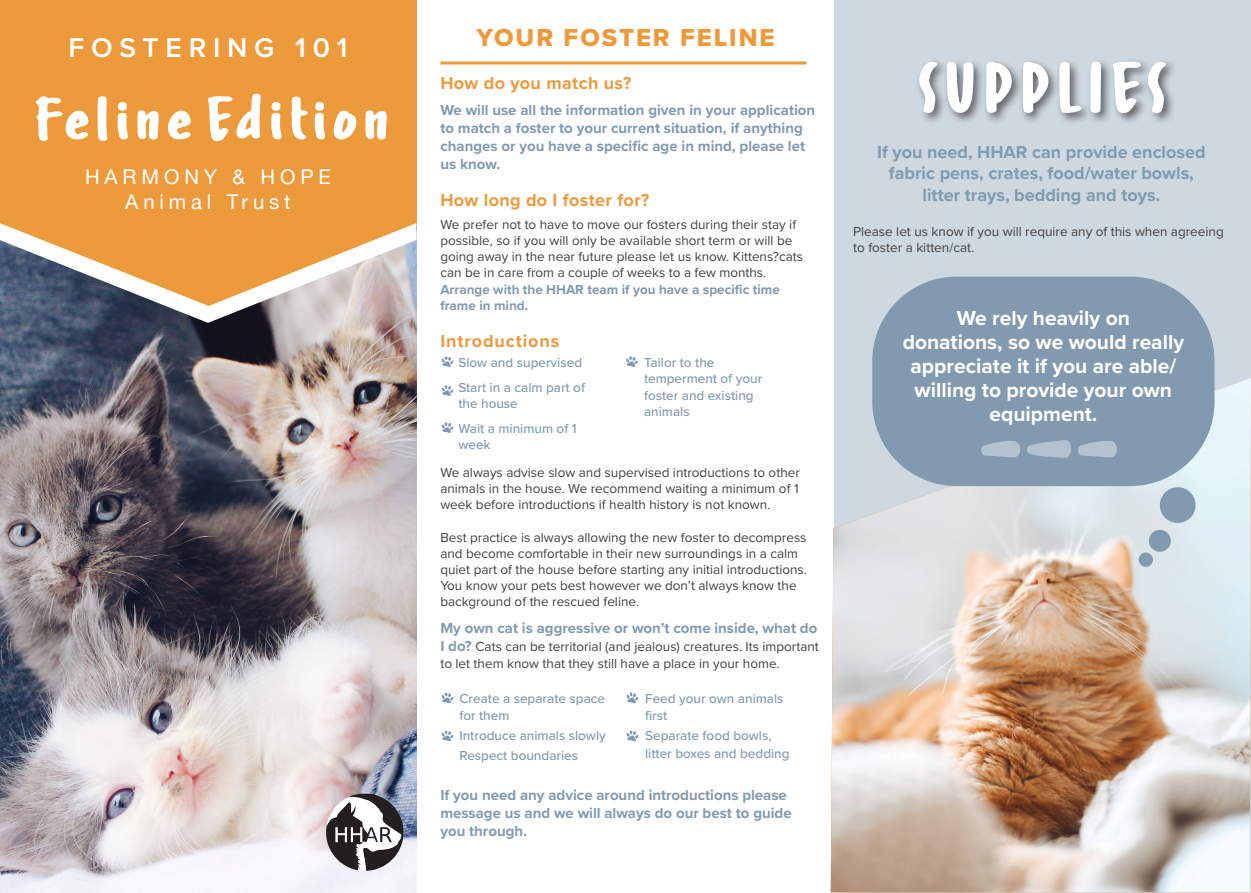
<style>
.page{position:relative;width:1251px;height:893px;background:#fff}
.page>*{position:absolute;margin:0;border:0;box-sizing:border-box;transform-origin:0 0}
.t1{font:71.1px "Ghoust Solid";letter-spacing:.155em;color:#fff}
.t2{font:62.25px "Ghoust Solid";letter-spacing:.145em;color:#fff}
.t3{font:600 28.2px "Proxima Nova";letter-spacing:.24em;color:#fff}
.White_heading{font:25.5px "Proxima Nova Extrabld";letter-spacing:.075em;color:#ed9a3d}
.Supporting_informati{font:700 21px/24px "Proxima Nova";color:#fff;text-align:center}
.t4{font:20.25px "Helvetica Neue";letter-spacing:.24em;color:#fff}
.Supporting_informati-2{font:700 18px/21.6px "Proxima Nova";color:#829aaf;text-align:center}
.Heading{font:700 18px "Proxima Nova";letter-spacing:.02em;color:#ed9a3d}
.Heading-2{font:700 18px "Proxima Nova";letter-spacing:.05em;color:#ed9a3d}
.Supporting_informati-3{font:700 15px/18px "Proxima Nova";color:#829aaf}
.Body_grey{font:13.5px/16.2px "Proxima Nova";color:#414142}
.Supporting_informati-4{font:500 13.5px/16.2px "Proxima Nova";color:#829aaf}
.lIst{font:500 13.5px/16.2px "Proxima Nova";color:#829aaf}
.Supporting_informati-5{font:13.5px/16.2px "Proxima Nova";color:#414142}
.s1{font-weight:700;color:#829aaf}
.s2{font-weight:700;font-size:15px;color:#829aaf}
</style>
<div class="page">
<div style="left:833px;top:0;width:417px;height:893px;background:#ced8e0"></div>
<img style="left:830px;top:378px;width:420px;height:514px">
<div style="left:0;top:0;width:416px;height:356px;background:#ed9a3d"></div>
<img style="left:0;top:231px;width:417px;height:662px">
<svg style="left:326px;top:793px;width:77px;height:78px"></svg>
<svg style="left:0;top:223px;width:416px;height:100px"></svg>
<svg style="left:441px;top:356px;width:12px;height:11px"></svg>
<svg style="left:441px;top:693px;width:12px;height:10px"></svg>
<svg style="left:626px;top:693px;width:12px;height:10px"></svg>
<svg style="left:626px;top:356px;width:11px;height:11px"></svg>
<svg style="left:441px;top:385px;width:12px;height:11px"></svg>
<svg style="left:441px;top:730px;width:12px;height:11px"></svg>
<svg style="left:626px;top:730px;width:12px;height:11px"></svg>
<svg style="left:441px;top:422px;width:12px;height:11px"></svg>
<div style="left:915px;top:58px;width:262px;height:67px;background:#231f20;opacity:.65"></div>
<div style="left:872px;top:277px;width:342px;height:209px;background:#829aaf;border-radius:84px"></div>
<svg style="left:981px;top:440px;width:136px;height:18px"></svg>
<hr style="left:440px;top:62px;width:366px;height:3px;background:#ed9a3d">
<div style="left:1159px;top:487px;width:36px;height:36px;background:#829aaf;border-radius:50%"></div>
<div style="left:1148px;top:530px;width:22px;height:22px;background:#829aaf;border-radius:50%"></div>
<div style="left:1138px;top:552px;width:14px;height:15px;background:#829aaf;border-radius:50%"></div>
<p class="t3" style="left:68px;top:26px;width:280px">FOSTERING 101</p>
<p class="t2" style="left:36px;top:81px;width:352px">Feline Edition</p>
<p class="t4" style="left:85px;top:163px;width:247px">HARMONY &amp; HOPE</p>
<p class="t4" style="left:125px;top:187px;width:167px">Animal Trust</p>
<p class="White_heading" style="left:476px;top:19px;width:299px">YOUR FOSTER FELINE</p>
<p class="Heading" style="left:440px;top:70px;width:192px">How do you match us?</p>
<p class="Supporting_informati-3" style="left:440px;top:101px;width:376px">We will use all the information given in your application to match a foster to your current situation, if anything changes or you have a specific age in mind, please let us know.</p>
<p class="Heading" style="left:440px;top:187px;width:210px">How long do I foster for?</p>
<p class="Body_grey" style="left:440px;top:215px;width:364px">We prefer not to have to move our fosters during their stay if possible, so if you will only be available short term or will be going away in the near future please let us know. Kittens?cats can be in care from a couple of weeks to a few months.<br><span class="s1">Arrange with the HHAR team if you have a specific time frame in mind.</span></p>
<p class="Heading-2" style="left:440px;top:328px;width:120px">Introductions</p>
<p class="lIst" style="left:458px;top:354px;width:125px">Slow and supervised</p>
<p class="lIst" style="left:458px;top:379px;width:128px">Start in a calm part of the house</p>
<p class="lIst" style="left:458px;top:420px;width:120px">Wait a minimum of 1 week</p>
<p class="lIst" style="left:644px;top:354px;width:120px">Tailor to the temperment of your foster and existing animals</p>
<p class="Body_grey" style="left:440px;top:464px;width:361px;text-align:justify">We always advise slow and supervised introductions to other animals in the house. We recommend waiting a minimum of 1 week before introductions if health history is not known.</p>
<p class="Body_grey" style="left:440px;top:528px;width:368px">Best practice is always allowing the new foster to decompress and become comfortable in their new surroundings in a calm quiet part of the house before starting any initial introductions.<br>You know your pets best however we don’t always know the background of the rescued feline.</p>
<p class="Supporting_informati-3" style="left:440px;top:619px;width:378px">My own cat is aggressive or won’t come inside, what do</p>
<p class="Supporting_informati-5" style="left:440px;top:638px;width:380px"><span class="s2">I do?</span> Cats can be territorial (and jealous) creatures. Its important to let them know that they still have a place in your home.</p>
<p class="Supporting_informati-4" style="left:459px;top:690px;width:147px">Create a separate space for them</p>
<p class="Supporting_informati-4" style="left:459px;top:727px;width:148px">Introduce animals slowly</p>
<p class="Supporting_informati-4" style="left:459px;top:747px;width:120px">Respect boundaries</p>
<p class="Supporting_informati-4" style="left:645px;top:690px;width:140px">Feed your own animals first</p>
<p class="Supporting_informati-4" style="left:645px;top:726px;width:146px;line-height:18px">Separate food bowls, litter boxes and bedding</p>
<p class="Supporting_informati-3" style="left:440px;top:786px;width:353px">If you need any advice around introductions please message us and we will always do our best to guide you through.</p>
<p class="t1" style="left:919px;top:44px;width:248px">SUPPLIES</p>
<p class="Supporting_informati-2" style="left:876px;top:141px;width:330px">If you need, HHAR can provide enclosed fabric pens, crates, food/water bowls, litter trays, bedding and toys.</p>
<p class="Body_grey" style="left:853px;top:223px;width:372px">Please let us know if you will require any of this when agreeing to foster a kitten/cat.</p>
<p class="Supporting_informati" style="left:902px;top:305px;width:283px">We rely heavily on<br>donations, so we would really appreciate it if you are able/ willing to provide your own equipment.</p>
</div>
